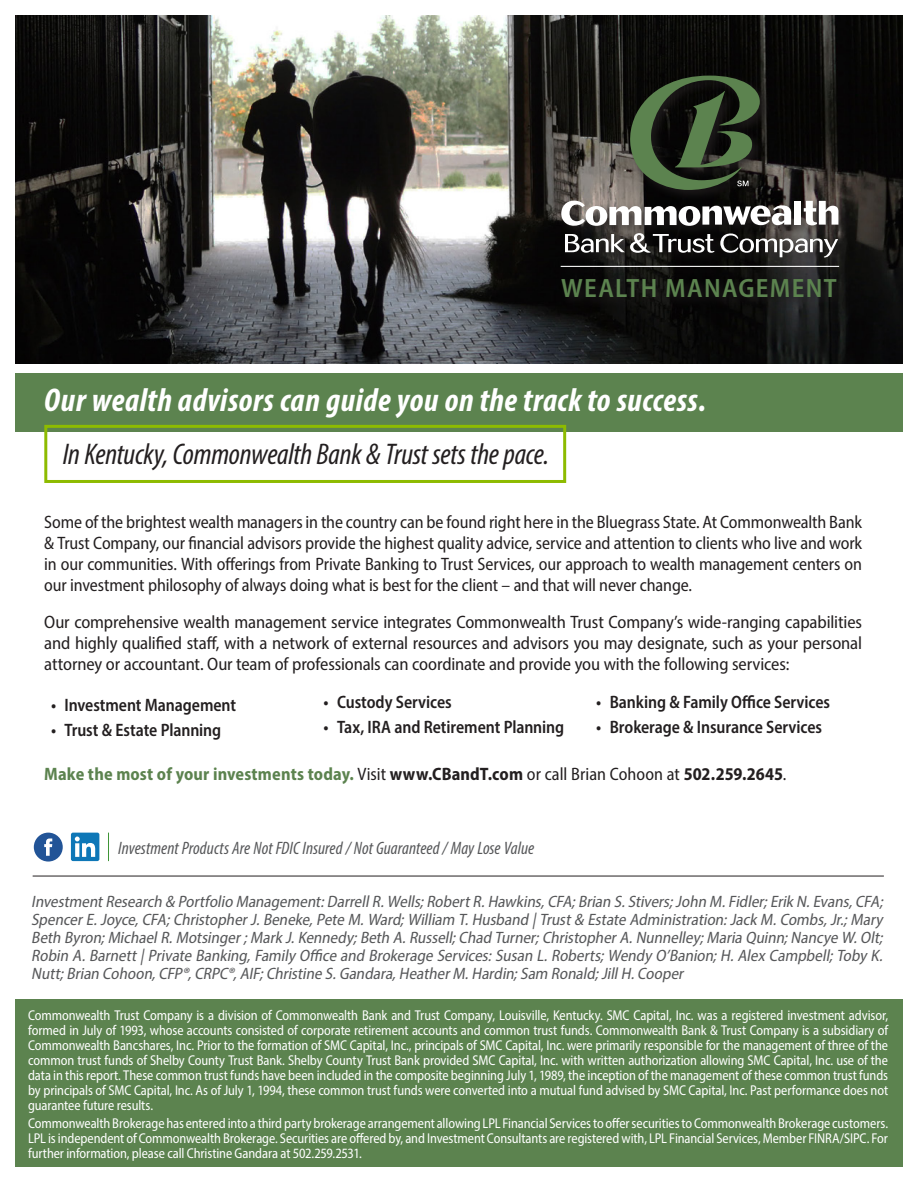
<style>
.page{position:relative;width:918px;height:1188px;background:#fff}
.page>*{position:absolute;margin:0;border:0;box-sizing:border-box;transform-origin:0 0}
.t1{font:italic 700 condensed 33px "Myriad Pro";letter-spacing:.015em;color:#fff}
.t2{font:italic condensed 30px "Myriad Pro";letter-spacing:-.01em;color:#231f20}
.t3{font:600 semi-condensed 26.55px "Myriad Pro";letter-spacing:.05em;color:#5c834f}
.heading_2{font:semi-condensed 18px/21px "Myriad Pro";letter-spacing:-.01em;color:#231f20;text-align:justify}
.t4{font:600 semi-condensed 18px "Myriad Pro";letter-spacing:-.005em;color:#231f20;scale:.95 1}
.t5{font:700 semi-condensed 18px "Myriad Pro";letter-spacing:.01em;color:#5c834f}
.t6{font:italic condensed 18px "Myriad Pro";letter-spacing:.005em;color:#57585a}
.t7{font:italic semi-condensed 16.5px/18px "Myriad Pro";color:#57585a;text-align:justify}
.t8{font:semi-condensed 14.25px/15px "Myriad Pro";letter-spacing:-.01em;color:#fff;text-align:justify;scale:.95 1}
.s1{font-weight:400;color:#231f20}
.s2{color:#231f20}
</style>
<div class="page">
<div style="left:15px;top:999px;width:888px;height:168px;background:#5c834f"></div>
<img style="left:15px;top:15px;width:888px;height:349px">
<div style="left:15px;top:373px;width:888px;height:59px;background:#5c834f"></div>
<div style="left:44px;top:425px;width:522px;height:58px;border:3px solid #8dbb00"></div>
<div style="left:558px;top:73px;width:293px;height:237px;background:#231f20;opacity:.75"></div>
<svg style="left:629px;top:76px;width:131px;height:114px;background:#32402a"></svg>
<svg style="left:561px;top:201px;width:230px;height:25px"></svg>
<div style="left:794px;top:201px;width:7px;height:24px;background:#fff"></div>
<svg style="left:804px;top:201px;width:34px;height:24px"></svg>
<svg style="left:565px;top:233px;width:273px;height:25px"></svg>
<hr style="left:561px;top:266px;width:278px;height:1px;background:#fff">
<div style="left:34px;top:833px;width:29px;height:28px;background:#225497;border-radius:50%"></div>
<svg style="left:44px;top:838px;width:8px;height:18px"></svg>
<div style="left:71px;top:833px;width:28px;height:28px;background:#0e77b7;border-radius:2px"></div>
<svg style="left:75px;top:837px;width:20px;height:20px"></svg>
<hr style="left:33px;top:876px;width:851px;height:1px;background:#231f20">
<svg style="left:108px;top:833px;width:1px;height:28px"></svg>
<p class="t3" style="left:561px;top:273px;width:277px">WEALTH MANAGEMENT</p>
<p class="t1" style="left:44px;top:380px;width:663px">Our wealth advisors can guide you on the track to success.</p>
<p class="t2" style="left:63px;top:436px;width:488px">In Kentucky, Commonwealth Bank &amp; Trust sets the pace.</p>
<p class="heading_2" style="left:44px;top:511px;width:819px">Some of the brightest wealth managers in the country can be found right here in the Bluegrass State. At Commonwealth Bank &amp; Trust Company, our financial advisors provide the highest quality advice, service and attention to clients who live and work in our communities. With offerings from Private Banking to Trust Services, our approach to wealth management centers on our investment philosophy of always doing what is best for the client – and that will never change.</p>
<p class="heading_2" style="left:44px;top:611px;width:819px">Our comprehensive wealth management service integrates Commonwealth Trust Company’s wide-ranging capabilities and highly qualified staff, with a network of external resources and advisors you may designate, such as your personal attorney or accountant. Our team of professionals can coordinate and provide you with the following services:</p>
<p class="t4" style="left:51px;top:694px;width:196px">• Investment Management</p>
<p class="t4" style="left:51px;top:718px;width:181px">• Trust &amp; Estate Planning</p>
<p class="t4" style="left:596px;top:691px;width:248px">• Banking &amp; Family Office Services</p>
<p class="t4" style="left:596px;top:715px;width:239px">• Brokerage &amp; Insurance Services</p>
<p class="t5" style="left:44px;top:762px;width:744px">Make the most of your investments today. <span class="s1">Visit</span> <span class="s2">www.CBandT.com</span> <span class="s1">or call Brian Cohoon at</span> <span class="s2">502.259.2645</span><span class="s1">.</span></p>
<p class="t4" style="left:324px;top:691px;width:136px">• Custody Services</p>
<p class="t4" style="left:324px;top:715px;width:255px">• Tax, IRA and Retirement Planning</p>
<p class="t6" style="left:118px;top:837px;width:418px">Investment Products Are Not FDIC Insured / Not Guaranteed / May Lose Value</p>
<p class="t7" style="left:31px;top:892px;width:856px">InvestmentResearch &amp; Portfolio Management:DarrellR.Wells;RobertR.Hawkins,CFA;Brian S.Stivers;John M.Fidler;Erik N.Evans,CFA; SpencerE.Joyce,CFA;ChristopherJ.Beneke,Pete M.Ward;William T.Husband |Trust&amp; Estate Administration:Jack M.Combs,Jr.;Mary Beth Byron;MichaelR.Motsinger;Mark J.Kennedy;Beth A.Russell;Chad Turner;ChristopherA.Nunnelley;Maria Quinn;Nancye W.Olt; Robin A.Barnett|Private Banking,Family Office and Brokerage Services:Susan L.Roberts;Wendy O’Banion;H.Alex Campbell;Toby K.<br>Nutt;Brian Cohoon,CFP®,CRPC®,AIF;Christine S.Gandara,HeatherM.Hardin;Sam Ronald;JillH.Cooper</p>
<p class="t8" style="left:28px;top:1007px;width:907px">Commonwealth Trust Company is a division of Commonwealth Bank and Trust Company, Louisville, Kentucky. SMC Capital, Inc. was a registered investment advisor, formed in July of 1993, whose accounts consisted of corporate retirement accounts and common trust funds. Commonwealth Bank &amp; Trust Company is a subsidiary of Commonwealth Bancshares, Inc. Prior to the formation of SMC Capital, Inc., principals of SMC Capital, Inc. were primarily responsible for the management of three of the common trust funds of Shelby County Trust Bank. Shelby County Trust Bank provided SMC Capital, Inc. with written authorization allowing SMC Capital, Inc. use of the data in this report. These common trust funds have been included in the composite beginning July 1, 1989, the inception of the management of these common trust funds by principals of SMC Capital, Inc. As of July 1, 1994, these common trust funds were converted into a mutual fund advised by SMC Capital, Inc. Past performance does not guarantee future results.</p>
<p class="t8" style="left:28px;top:1116px;width:907px">Commonwealth Brokerage has entered into a third party brokerage arrangement allowing LPL Financial Services to offer securities to Commonwealth Brokerage customers.<br>LPL is independent of Commonwealth Brokerage. Securities are offered by, and Investment Consultants are registered with, LPL Financial Services, Member FINRA/SIPC. For further information, please call Christine Gandara at 502.259.2531.</p>
</div>
